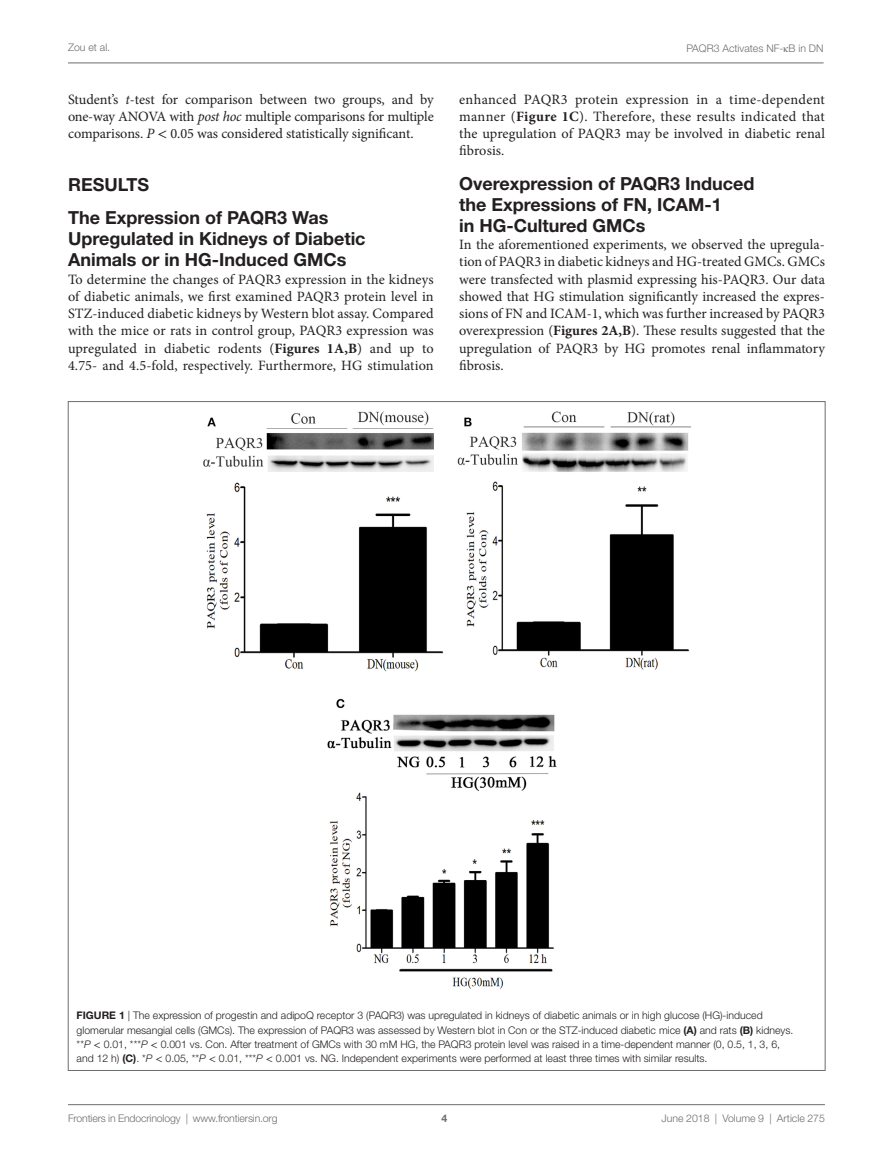
<style>
.page{position:relative;width:893px;height:1170px;background:#fff}
.page>*{position:absolute;margin:0;border:0;box-sizing:border-box;transform-origin:0 0}
.t1{font:700 18px/21px "Helvetica Neue LT Std";color:#231f20}
.t2{font:14.25px/17.2px "Minion Pro";color:#231f20;text-align:justify}
.t3{font:300 10.5px/14.2px "Helvetica Neue LT Std";color:#231f20}
.t4{font:300 10.5px "Helvetica Neue LT Std";letter-spacing:-.015em;color:#6c6d70}
.t5{font:700 10.5px "Helvetica Neue LT Std";color:#6c6d70}
.s1{font-family:"STIX General";font-weight:400}
.s2{font-style:italic}
.s3{font-family:"STIX General"}
.s4{font-weight:700}
</style>
<div class="page">
<img style="left:203px;top:411px;width:488px;height:578px">
<hr style="left:68px;top:63px;width:756px;height:1px;background:#6c6d70">
<hr style="left:68px;top:1104px;width:757px;height:1px;background:#6c6d70">
<p class="t4" style="left:68px;top:41px;width:44px">Zou et al.</p>
<p class="t4" style="left:686px;top:42px;width:139px">PAQR3 Activates NF-<span class="s1">κ</span>B in DN</p>
<p class="t2" style="left:68px;top:90px;width:367px">Student’s <span class="s2">t</span>-test for comparison between two groups, and by one-way ANOVA with <span class="s2">post hoc</span> multiple comparisons for multiple comparisons. <span class="s2">P</span> <span class="s3">&lt;</span> 0.05 was considered statistically significant.</p>
<p class="t1" style="left:68px;top:173px;width:13px">RES</p>
<p class="t1" style="left:68px;top:167px;width:262px;line-height:33.8px;text-indent:36px">ULTS<br>The Expression of PAQR3 Was</p>
<p class="t1" style="left:68px;top:228px;width:299px">Upregulated in Kidneys of Diabetic<br>Animals or in HG-Induced GMCs</p>
<p class="t2" style="left:68px;top:270px;width:367px">To determine the changes of PAQR3 expression in the kidneys of diabetic animals, we first examined PAQR3 protein level in STZ-induced diabetic kidneys by Western blot assay. Compared with the mice or rats in control group, PAQR3 expression was upregulated in diabetic rodents (<span class="s4">Figures 1A,B</span>) and up to 4.75- and 4.5-fold, respectively. Furthermore, HG stimulation</p>
<p class="t2" style="left:459px;top:90px;width:367px">enhanced PAQR3 protein expression in a time-dependent manner (<span class="s4">Figure 1C</span>). Therefore, these results indicated that the upregulation of PAQR3 may be involved in diabetic renal fibrosis.</p>
<p class="t1" style="left:459px;top:172px;width:297px">Overexpression of PAQR3 Induced the Expressions of FN, ICAM-1<br>in HG-Cultured GMCs</p>
<p class="t2" style="left:459px;top:236px;width:367px">In the aforementioned experiments, we observed the upregula&shy;tion of PAQR3 in diabetic kidneys and HG-treated GMCs. GMCs were transfected with plasmid expressing his-PAQR3. Our data showed that HG stimulation significantly increased the expres&shy;sions of FN and ICAM-1, which was further increased by PAQR3 overexpression (<span class="s4">Figures 2A,B</span>). These results suggested that the upregulation of PAQR3 by HG promotes renal inflammatory fibrosis.</p>
<p class="t3" style="left:77px;top:1008px;width:718px"><span class="s4">Figure 1</span> | The expression of progestin and adipoQ receptor 3 (PAQR3) was upregulated in kidneys of diabetic animals or in high glucose (HG)-induced glomerular mesangial cells (GMCs). The expression of PAQR3 was assessed by Western blot in Con or the STZ-induced diabetic mice <span class="s4">(A)</span> and rats <span class="s4">(B)</span> kidneys. **<span class="s2">P</span> <span class="s1">&lt;</span> 0.01, ***<span class="s2">P</span> <span class="s1">&lt;</span> 0.001 vs. Con. After treatment of GMCs with 30 mM HG, the PAQR3 protein level was raised in a time-dependent manner (0, 0.5, 1, 3, 6, and 12 h) <span class="s4">(C)</span>. *<span class="s2">P</span> <span class="s1">&lt;</span> 0.05, **<span class="s2">P</span> <span class="s1">&lt;</span> 0.01, ***<span class="s2">P</span> <span class="s1">&lt;</span> 0.001 vs. NG. Independent experiments were performed at least three times with similar results.</p>
<p class="t4" style="left:68px;top:1111px;width:211px">Frontiers in Endocrinology | www.frontiersin.org</p>
<p class="t4" style="left:662px;top:1111px;width:165px">June 2018 | Volume 9 | Article 275</p>
<p class="t5" style="left:441px;top:1111px;width:7px">4</p>
</div>
